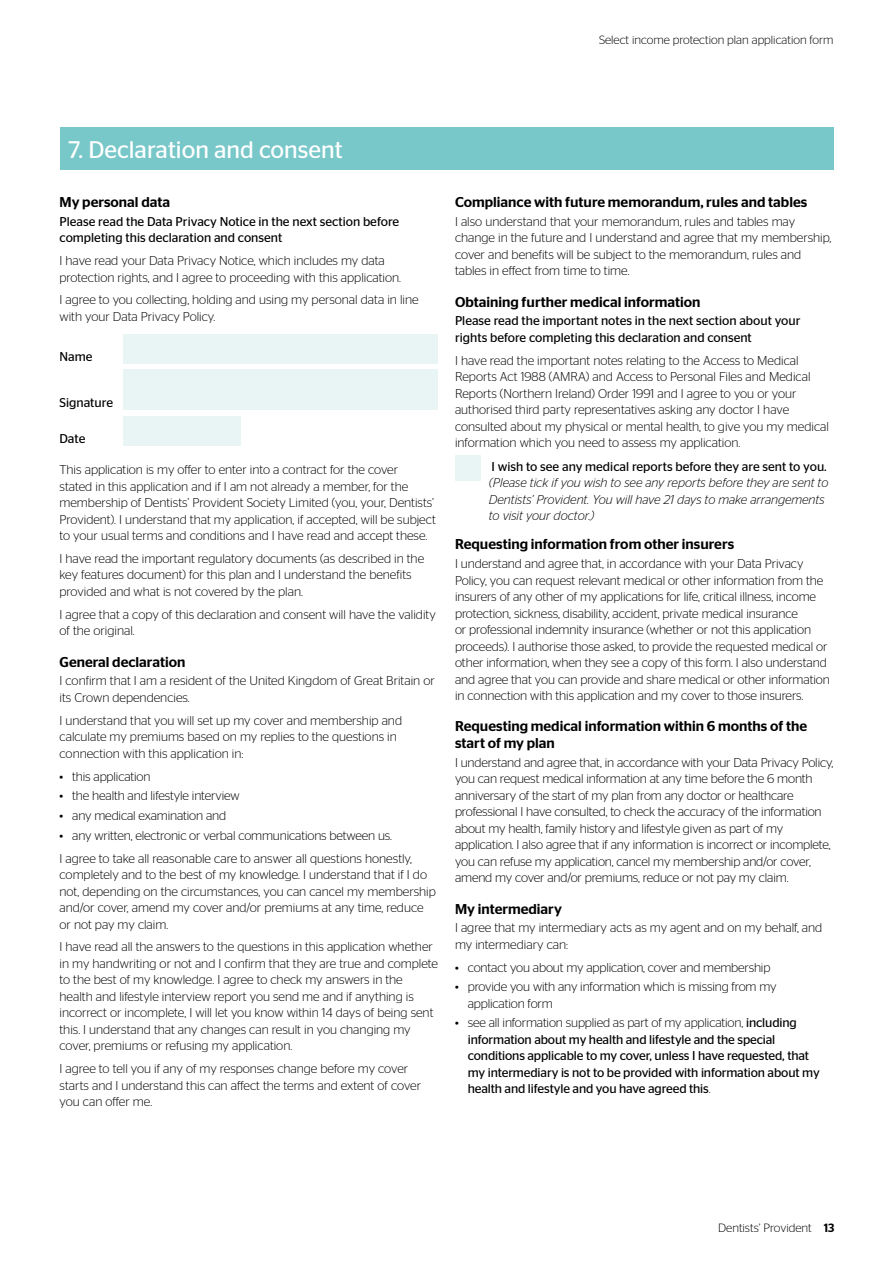
<style>
.page{position:relative;width:893px;height:1263px;background:#fff}
.page>*{position:absolute;margin:0;border:0;box-sizing:border-box;transform-origin:0 0}
.t1{font:24px "Stag Sans";color:#fff}
.t2{font:500 14.25px/16.5px "Stag Sans";color:#000}
.t3{font:300 12.75px/16.5px "Stag Sans";color:#000}
.t4{font:12.75px/16.5px "Stag Sans";letter-spacing:-.005em;color:#000}
.t5{font:italic 300 12.75px/16.5px "Stag Sans";color:#000}
.t6{font:300 12px "Stag Sans";color:#000}
.s1{font-weight:300}
.s2{font-weight:500}
</style>
<div class="page">
<div style="left:60px;top:128px;width:773px;height:42px;background:#78c7c9"></div>
<div style="left:123px;top:334px;width:315px;height:30px;background:#e9f5f5"></div>
<div style="left:123px;top:370px;width:315px;height:40px;background:#e9f5f5"></div>
<div style="left:123px;top:416px;width:118px;height:30px;background:#e9f5f5"></div>
<div style="left:455px;top:456px;width:25px;height:25px;background:#e9f5f5"></div>
<p class="t6" style="left:599px;top:33px;width:236px">Select income protection plan application form</p>
<h1 class="t1" style="left:68px;top:137px;width:276px">7. Declaration and consent</h1>
<p class="t2" style="left:60px;top:194px;width:112px">My personal data</p>
<p class="t4" style="left:60px;top:213px;width:341px">Please read the Data Privacy Notice in the next section before completing this declaration and consent</p>
<p class="t3" style="left:60px;top:252px;width:343px">I have read your Data Privacy Notice, which includes my data protection rights, and I agree to proceeding with this application.</p>
<p class="t3" style="left:60px;top:291px;width:361px">I agree to you collecting, holding and using my personal data in line with your Data Privacy Policy.</p>
<p class="t4" style="left:60px;top:348px;width:34px">Name</p>
<p class="t4" style="left:60px;top:394px;width:55px">Signature</p>
<p class="t4" style="left:60px;top:430px;width:27px">Date</p>
<p class="t3" style="left:60px;top:461px;width:378px">This application is my offer to enter into a contract for the cover<br>stated in this application and if I am not already a member, for the membership of Dentists’ Provident Society Limited (you, your, Dentists’ Provident). I understand that my application, if accepted, will be subject to your usual terms and conditions and I have read and accept these.</p>
<p class="t3" style="left:60px;top:550px;width:366px">I have read the important regulatory documents (as described in the key features document) for this plan and I understand the benefits provided and what is not covered by the plan.</p>
<p class="t3" style="left:60px;top:606px;width:378px">I agree that a copy of this declaration and consent will have the validity of the original.</p>
<p class="t2" style="left:60px;top:653px;width:127px">General declaration</p>
<p class="t3" style="left:60px;top:672px;width:377px">I confirm that I am a resident of the United Kingdom of Great Britain or its Crown dependencies.</p>
<p class="t3" style="left:60px;top:712px;width:344px">I understand that you will set up my cover and membership and calculate my premiums based on my replies to the questions in connection with this application in:</p>
<p class="t3" style="left:60px;top:768px;width:93px">• this application</p>
<p class="t3" style="left:60px;top:787px;width:182px">• the health and lifestyle interview</p>
<p class="t3" style="left:60px;top:807px;width:168px">• any medical examination and</p>
<p class="t3" style="left:60px;top:824px;width:354px;line-height:22.8px">• any written, electronic or verbal communications between us.<br>I agree to take all reasonable care to answer all questions honestly,</p>
<p class="t3" style="left:60px;top:866px;width:378px">completely and to the best of my knowledge. I understand that if I do not, depending on the circumstances, you can cancel my membership and/or cover, amend my cover and/or premiums at any time, reduce or not pay my claim.</p>
<p class="t3" style="left:60px;top:938px;width:380px">I have read all the answers to the questions in this application whether in my handwriting or not and I confirm that they are true and complete to the best of my knowledge. I agree to check my answers in the health and lifestyle interview report you send me and if anything is incorrect or incomplete, I will let you know within 14 days of being sent this. I understand that any changes can result in you changing my cover, premiums or refusing my application.</p>
<p class="t3" style="left:60px;top:1060px;width:363px">I agree to tell you if any of my responses change before my cover starts and I understand this can affect the terms and extent of cover you can offer me.</p>
<p class="t2" style="left:455px;top:194px;width:354px">Compliance with future memorandum, rules and tables</p>
<p class="t3" style="left:455px;top:213px;width:378px">I also understand that your memorandum, rules and tables may change in the future and I understand and agree that my membership, cover and benefits will be subject to the memorandum, rules and tables in effect from time to time.</p>
<p class="t2" style="left:455px;top:293px;width:247px">Obtaining further medical information</p>
<p class="t4" style="left:455px;top:312px;width:347px">Please read the important notes in the next section about your rights before completing this declaration and consent</p>
<p class="t3" style="left:455px;top:352px;width:375px">I have read the important notes relating to the Access to Medical Reports Act 1988 (AMRA) and Access to Personal Files and Medical Reports (Northern Ireland) Order 1991 and I agree to you or your authorised third party representatives asking any doctor I have consulted about my physical or mental health, to give you my medical information which you need to assess my application.</p>
<p class="t4" style="left:492px;top:458px;width:337px">I wish to see any medical reports before they are sent to you.</p>
<p class="t5" style="left:489px;top:474px;width:341px">(Please tick if you wish to see any reports before they are sent to<br>Dentists’ Provident. You will have 21 days to make arrangements to visit your doctor.)</p>
<p class="t2" style="left:455px;top:536px;width:281px">Requesting information from other insurers</p>
<p class="t3" style="left:455px;top:555px;width:376px">I understand and agree that, in accordance with your Data Privacy Policy, you can request relevant medical or other information from the insurers of any other of my applications for life, critical illness, income protection, sickness, disability, accident, private medical insurance<br>or professional indemnity insurance (whether or not this application proceeds). I authorise those asked, to provide the requested medical or other information, when they see a copy of this form. I also understand and agree that you can provide and share medical or other information in connection with this application and my cover to those insurers.</p>
<p class="t2" style="left:455px;top:718px;width:354px">Requesting medical information within 6 months of the start of my plan</p>
<p class="t3" style="left:455px;top:754px;width:380px">I understand and agree that, in accordance with your Data Privacy Policy, you can request medical information at any time before the 6 month anniversary of the start of my plan from any doctor or healthcare professional I have consulted, to check the accuracy of the information about my health, family history and lifestyle given as part of my application. I also agree that if any information is incorrect or incomplete, you can refuse my application, cancel my membership and/or cover, amend my cover and/or premiums, reduce or not pay my claim.</p>
<p class="t2" style="left:455px;top:900px;width:108px">My intermediary</p>
<p class="t3" style="left:455px;top:919px;width:369px">I agree that my intermediary acts as my agent and on my behalf, and my intermediary can:</p>
<p class="t3" style="left:455px;top:959px;width:317px">• contact you about my application, cover and membership</p>
<p class="t3" style="left:468px;top:978px;width:310px;text-indent:-13px">• provide you with any information which is missing from my application form</p>
<p class="t4" style="left:468px;top:1014px;width:353px;text-indent:-13px"><span class="s1">• see all information supplied as part of my application,</span> including information about my health and lifestyle and the special conditions applicable to my cover, unless I have requested, that my intermediary is not to be provided with information about my health and lifestyle and you have agreed this<span class="s1">.</span></p>
<p class="t6" style="left:718px;top:1221px;width:118px">Dentists’ Provident <span class="s2">13</span></p>
</div>
